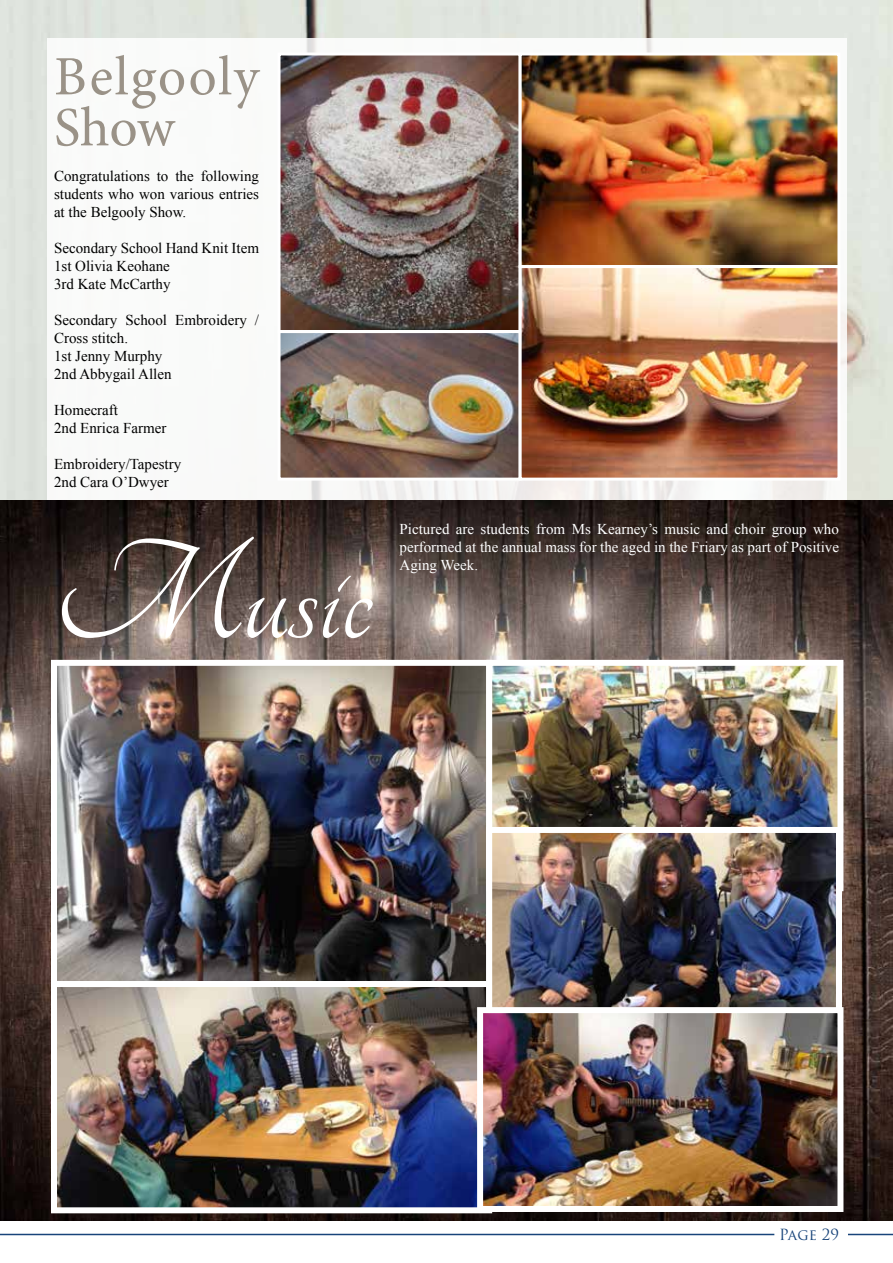
<style>
.page{position:relative;width:893px;height:1263px;background:#fff}
.page>*{position:absolute;margin:0;border:0;box-sizing:border-box;transform-origin:0 0}
.t1{font:154.5px "Tangerine";color:#fff}
.t2{font:55.5px/51px "Minion Pro";letter-spacing:.025em;color:#9a9287}
.t3{font:15px/18px "Times New Roman";color:#000}
.t4{font:15px/18px "Times New Roman";color:#fff;text-align:justify}
.t5{font:15px "Trajan Pro";color:#18447a}
</style>
<div class="page">
<div style="left:0;top:0;width:893px;height:500px;background:#e0e5df"></div>
<div style="left:47px;top:38px;width:799px;height:1176px;background:#fff"></div>
<hr style="left:0;top:1234px;width:774px;height:1px;background:#18447a">
<hr style="left:848px;top:1234px;width:45px;height:1px;background:#18447a">
<img style="left:0;top:500px;width:893px;height:720px">
<img style="left:282px;top:56px;width:554px;height:421px">
<div style="left:278px;top:52px;width:244px;height:281px;border:3px solid #fff"></div>
<div style="left:278px;top:330px;width:244px;height:151px;border:3px solid #fff"></div>
<div style="left:519px;top:52px;width:321px;height:216px;border:3px solid #fff"></div>
<div style="left:519px;top:265px;width:321px;height:216px;border:3px solid #fff"></div>
<img style="left:58px;top:667px;width:427px;height:539px">
<div style="left:51px;top:660px;width:441px;height:327px;border:6px solid #fff"></div>
<img style="left:493px;top:667px;width:343px;height:160px">
<div style="left:486px;top:660px;width:357px;height:231px;border:6px solid #fff"></div>
<div style="left:51px;top:981px;width:441px;height:232px;border:6px solid #fff"></div>
<img style="left:493px;top:834px;width:342px;height:173px">
<div style="left:486px;top:827px;width:356px;height:272px;border:6px solid #fff"></div>
<img style="left:484px;top:1014px;width:352px;height:191px">
<div style="left:477px;top:1007px;width:366px;height:205px;border:6px solid #fff"></div>
<h2 class="t2" style="left:54px;top:51px;width:207px">Belgooly<br>Show</h2>
<p class="t3" style="left:54px;top:167px;width:207px;text-align:justify">Congratulations to the following students who won various entries at the Belgooly Show.</p>
<p class="t3" style="left:54px;top:239px;width:207px">Secondary School Hand Knit Item<br>1st Olivia Keohane<br>3rd Kate McCarthy</p>
<p class="t3" style="left:54px;top:311px;width:207px">Secondary School Embroidery /<br>Cross stitch.<br>1st Jenny Murphy<br>2nd Abbygail Allen</p>
<p class="t3" style="left:54px;top:401px;width:114px">Homecraft<br>2nd Enrica Farmer</p>
<p class="t3" style="left:54px;top:455px;width:129px">Embroidery/Tapestry<br>2nd Cara O’Dwyer</p>
<h1 class="t1" style="left:54px;top:520px;width:319px">Music</h1>
<p class="t4" style="left:400px;top:519px;width:441px">Pictured are students from Ms Kearney’s music and choir group who performed at the annual mass for the aged in the Friary as part of Positive Aging Week.</p>
<p class="t5" style="left:779px;top:1225px;width:61px">Page 29</p>
</div>
